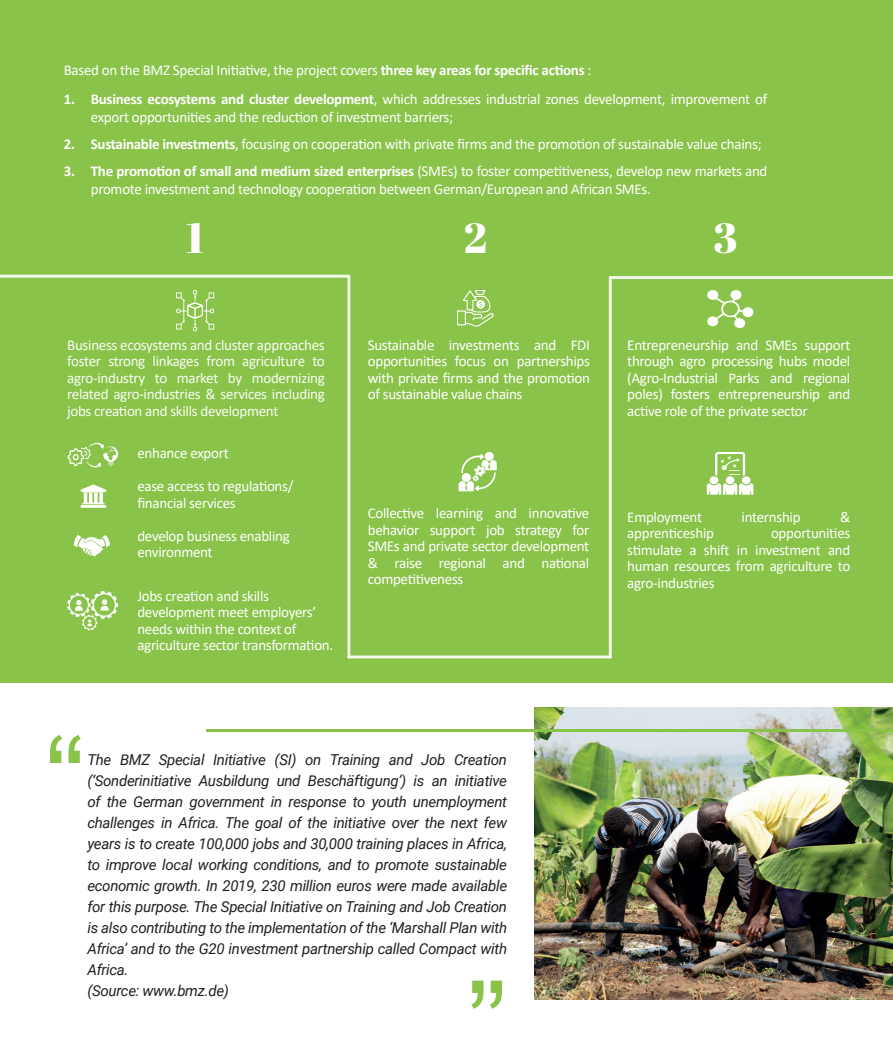
<style>
.page{position:relative;width:893px;height:1063px;background:#fff}
.page>*{position:absolute;margin:0;border:0;box-sizing:border-box;transform-origin:0 0}
.t1{font:120px "Arial";color:#89c349}
.t2{font:42px "Abril Fatface";color:#fff}
.t3{font:15px/16.5px "Calibri";letter-spacing:-.02em;color:#fff}
.t4{font:italic 15px/21px "Roboto";letter-spacing:-.02em;color:#231f20}
.s1{font-weight:700}
</style>
<div class="page">
<div style="left:0;top:0;width:893px;height:682px;background:#89c349"></div>
<svg style="left:0;top:275px;width:350px;height:3px"></svg>
<hr style="left:347px;top:276px;width:3px;height:382px;background:#fff">
<hr style="left:609px;top:276px;width:3px;height:382px;background:#fff">
<div style="left:485px;top:452px;width:9px;height:9px;background:#fff;border-radius:50%"></div>
<svg style="left:458px;top:454px;width:39px;height:37px"></svg>
<svg style="left:176px;top:290px;width:39px;height:42px"></svg>
<svg style="left:457px;top:290px;width:37px;height:37px"></svg>
<svg style="left:67px;top:591px;width:51px;height:39px"></svg>
<svg style="left:68px;top:442px;width:50px;height:26px"></svg>
<svg style="left:81px;top:484px;width:25px;height:24px"></svg>
<svg style="left:74px;top:535px;width:36px;height:22px"></svg>
<svg style="left:707px;top:290px;width:47px;height:39px"></svg>
<svg style="left:707px;top:483px;width:46px;height:12px"></svg>
<div style="left:742px;top:476px;width:8px;height:8px;background:#fff;border-radius:50%"></div>
<div style="left:726px;top:476px;width:8px;height:8px;background:#fff;border-radius:50%"></div>
<div style="left:710px;top:476px;width:8px;height:8px;background:#fff;border-radius:50%"></div>
<svg style="left:715px;top:452px;width:30px;height:24px"></svg>
<img style="left:535px;top:708px;width:358px;height:291px">
<hr style="left:207px;top:729px;width:686px;height:3px;background:#89c349">
<hr style="left:347px;top:656px;width:265px;height:2px;background:#fff">
<svg style="left:609px;top:276px;width:284px;height:3px"></svg>
<p class="t3" style="left:64px;top:61px;width:529px">Based on the BMZ Special Initiative, the project covers <span class="s1">three key areas for specific actions</span> :</p>
<p class="t3" style="left:91px;top:89px;width:678px;line-height:18px;text-indent:-27px"><span class="s1">1. Business ecosystems and cluster development</span>, which addresses industrial zones development, improvement of export opportunities and the reduction of investment barriers;</p>
<p class="t3" style="left:64px;top:135px;width:699px"><span class="s1">2. Sustainable investments</span>, focusing on cooperation with private firms and the promotion of sustainable value chains;</p>
<p class="t3" style="left:91px;top:161px;width:678px;line-height:18px;text-indent:-27px"><span class="s1">3. The promotion of small and medium sized enterprises</span> (SMEs) to foster competitiveness, develop new markets and promote investment and technology cooperation between German/European and African SMEs.</p>
<h2 class="t2" style="left:186px;top:209px;width:19px">1</h2>
<p class="t3" style="left:67px;top:336px;width:259px;text-align:justify">Business ecosystems and cluster approaches foster strong linkages from agriculture to agro-industry to market by modernizing related agro-industries &amp; services including jobs creation and skills development</p>
<p class="t3" style="left:137px;top:445px;width:93px">enhance export</p>
<p class="t3" style="left:137px;top:478px;width:158px">ease access to regulations/ financial services</p>
<p class="t3" style="left:137px;top:527px;width:154px">develop business enabling environment</p>
<p class="t3" style="left:137px;top:587px;width:197px">Jobs creation and skills development meet employers’ needs within the context of agriculture sector transformation.</p>
<h2 class="t2" style="left:464px;top:209px;width:25px">2</h2>
<h2 class="t2" style="left:713px;top:209px;width:26px">3</h2>
<p class="t3" style="left:368px;top:336px;width:224px;text-align:justify">Sustainable investments and FDI opportunities focus on partnerships with private firms and the promotion of sustainable value chains</p>
<p class="t3" style="left:368px;top:504px;width:223px;text-align:justify">Collective learning and innovative behavior support job strategy for SMEs and private sector development &amp; raise regional and national competitiveness</p>
<p class="t3" style="left:627px;top:336px;width:225px;text-align:justify">Entrepreneurship and SMEs support through agro processing hubs model (Agro-Industrial Parks and regional poles) fosters entrepreneurship and active role of the private sector</p>
<p class="t3" style="left:627px;top:508px;width:76px">Employment</p>
<p class="t3" style="left:742px;top:508px;width:60px">internship</p>
<p class="t3" style="left:840px;top:508px;width:12px">&amp;</p>
<p class="t3" style="left:627px;top:525px;width:88px">apprenticeship</p>
<p class="t3" style="left:627px;top:525px;width:225px;text-align:justify;text-indent:144px">opportunities stimulate a shift in investment and human resources from agriculture to agro-industries</p>
<h1 class="t1" style="left:43px;top:697px;width:47px">‘‘</h1>
<p class="t4" style="left:87px;top:749px;width:421px">The BMZ Special Initiative (SI) on Training and Job Creation (‘Sonderinitiative Ausbildung und Beschäftigung’) is an initiative of the German government in response to youth unemployment challenges in Africa. The goal of the initiative over the next few years is to create 100,000 jobs and 30,000 training places in Africa, to improve local working conditions, and to promote sustainable economic growth. In 2019, 230 million euros were made available for this purpose. The Special Initiative on Training and Job Creation is also contributing to the implementation of the ‘Marshall Plan with Africa’ and to the G20 investment partnership called Compact with Africa.<br>(Source: www.bmz.de)</p>
<h1 class="t1" style="left:509px;top:1046px;width:47px;rotate:-180deg">‘‘</h1>
</div>
